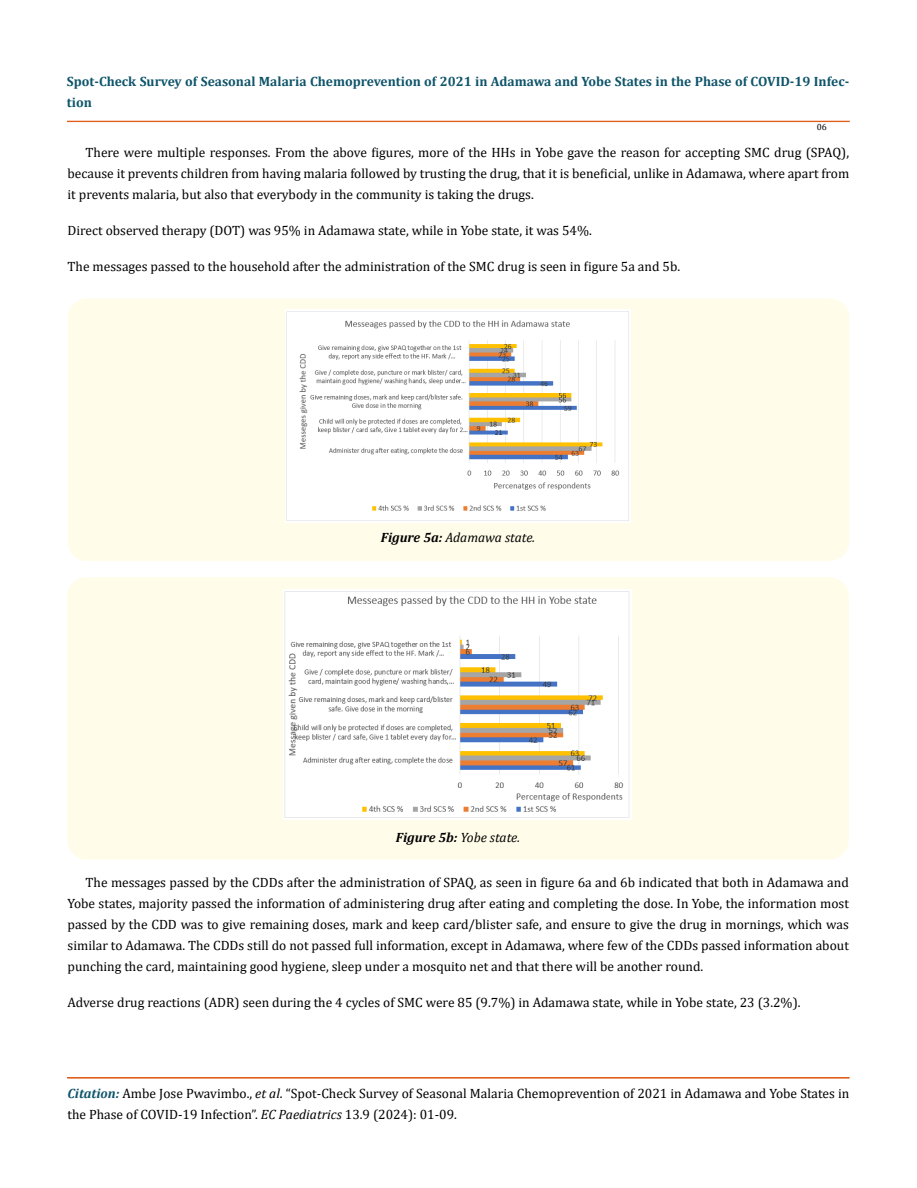
<style>
.page{position:relative;width:917px;height:1188px;background:#fff}
.page>*{position:absolute;margin:0;border:0;box-sizing:border-box;transform-origin:0 0}
.t1{font:13.5px/21px "Cambria";color:#000;text-align:justify}
.t2{font:700 13.5px/21px "Cambria";color:#0e546a}
.t3{font:italic 13.5px "Cambria";color:#000}
.t4{font:9px "Cambria";color:#000}
.s1{font-weight:700}
.s2{font-weight:700;font-style:italic;color:#0e546a}
.s3{font-style:italic}
</style>
<div class="page">
<div style="left:67px;top:121px;width:782px;height:1px;border:1px solid #e05d1a"></div>
<div style="left:67px;top:298px;width:782px;height:263px;background:#fffde9;border-radius:19px"></div>
<img style="left:285px;top:309px;width:345px;height:213px">
<div style="left:67px;top:577px;width:781px;height:282px;background:#fffde9;border-radius:19px"></div>
<img style="left:283px;top:590px;width:349px;height:230px">
<p class="t2" style="left:67px;top:71px;width:783px">Spot-Check Survey of Seasonal Malaria Chemoprevention of 2021 in Adamawa and Yobe States in the Phase of COVID-19 Infec&shy;tion</p>
<p class="t4" style="left:816px;top:121px;width:11px">06</p>
<p class="t1" style="left:68px;top:142px;width:783px;text-indent:18px">There were multiple responses. From the above figures, more of the HHs in Yobe gave the reason for accepting SMC drug (SPAQ), because it prevents children from having malaria followed by trusting the drug, that it is beneficial, unlike in Adamawa, where apart from it prevents malaria, but also that everybody in the community is taking the drugs.</p>
<p class="t1" style="left:68px;top:220px;width:526px">Direct observed therapy (DOT) was 95% in Adamawa state, while in Yobe state, it was 54%.</p>
<p class="t1" style="left:68px;top:256px;width:614px">The messages passed to the household after the administration of the SMC drug is seen in figure 5a and 5b.</p>
<p class="t3" style="left:381px;top:528px;width:156px"><span class="s1">Figure 5a:</span> Adamawa state.</p>
<p class="t3" style="left:396px;top:828px;width:126px"><span class="s1">Figure 5b:</span> Yobe state.</p>
<p class="t1" style="left:68px;top:872px;width:782px;text-indent:18px">The messages passed by the CDDs after the administration of SPAQ, as seen in figure 6a and 6b indicated that both in Adamawa and Yobe states, majority passed the information of administering drug after eating and completing the dose. In Yobe, the information most passed by the CDD was to give remaining doses, mark and keep card/blister safe, and ensure to give the drug in mornings, which was similar to Adamawa. The CDDs still do not passed full information, except in Adamawa, where few of the CDDs passed information about punching the card, maintaining good hygiene, sleep under a mosquito net and that there will be another round.</p>
<p class="t1" style="left:68px;top:992px;width:734px">Adverse drug reactions (ADR) seen during the 4 cycles of SMC were 85 (9.7%) in Adamawa state, while in Yobe state, 23 (3.2%).</p>
<p class="t1" style="left:68px;top:1083px;width:783px"><span class="s2">Citation:</span> Ambe Jose Pwavimbo., <span class="s3">et al</span>. “Spot-Check Survey of Seasonal Malaria Chemoprevention of 2021 in Adamawa and Yobe States in the Phase of COVID-19 Infection”. <span class="s3">EC Paediatrics</span> 13.9 (2024): 01-09.</p>
</div>
